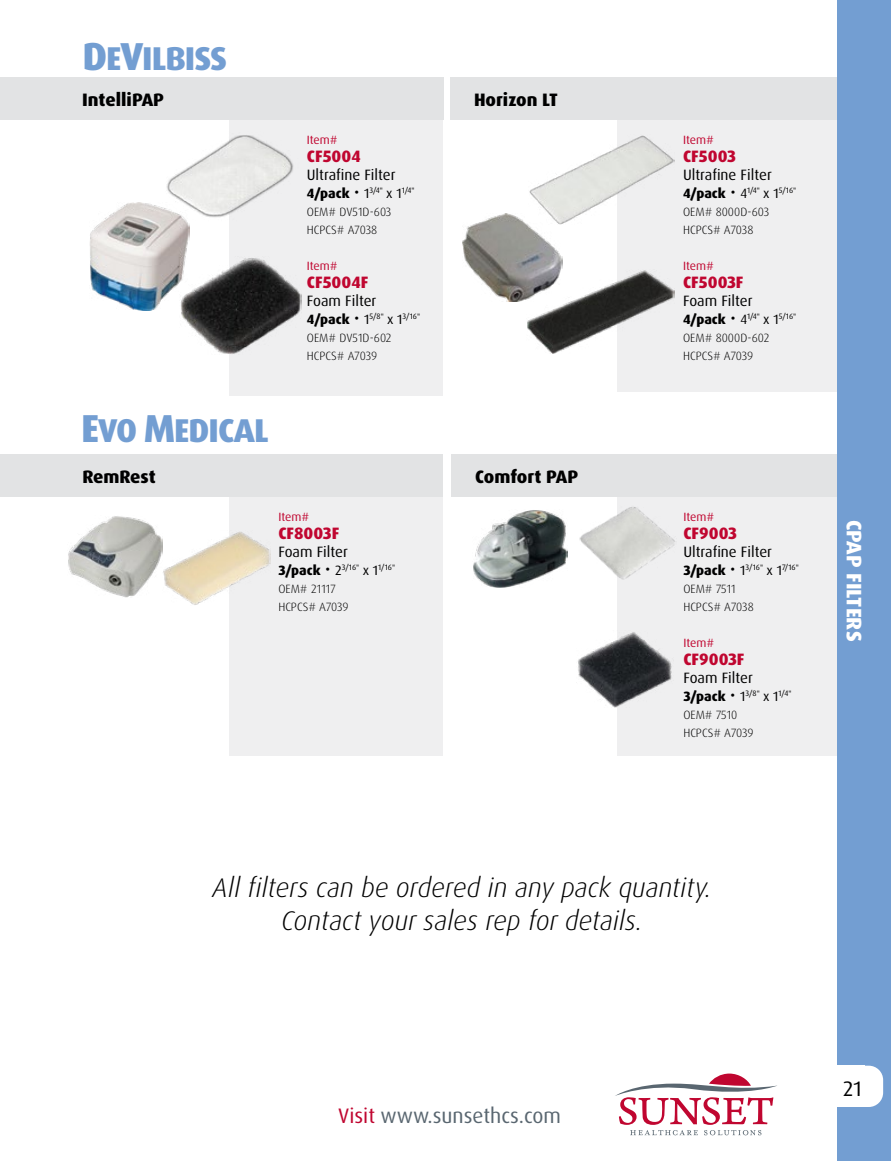
<style>
.page{position:relative;width:891px;height:1161px;background:#fff}
.page>*{position:absolute;margin:0;border:0;box-sizing:border-box;transform-origin:0 0}
.t1{font:800 33px "Dax OT";letter-spacing:-.03em;color:#739ed2}
.t2{font:italic 300 27px/32.4px "Dax OT";color:#000;text-align:center}
.t3{font:21px "Dax OT";color:#596670}
.t4{font:800 21px "Dax OT";color:#fff}
.t5{font:21px "Dax OT";color:#000}
.t6{font:800 18px "Dax OT";color:#000}
.t7{font:800 16.5px "Dax OT";color:#c00630}
.t8{font:15px "Dax OT";color:#000}
.t9{font:300 12px/18px "Dax OT";color:#000}
.t10{font:12px "Dax OT";color:#c00630}
.t11{font:7.8px "Dax OT";color:#000}
.s1{font-size:39px}
.s2{font-weight:800;font-size:13.5px}
.s3{font-size:16.5px}
.s4{font-size:13.5px}
.s5{color:#c00630}
</style>
<div class="page">
<svg style="left:615px;top:1074px;width:162px;height:61px"></svg>
<div style="left:230px;top:98px;width:213px;height:298px;background:#efeff0"></div>
<div style="left:617px;top:98px;width:274px;height:294px;background:#efeff0"></div>
<div style="left:230px;top:475px;width:213px;height:281px;background:#efeff0"></div>
<div style="left:617px;top:475px;width:266px;height:281px;background:#efeff0"></div>
<div style="left:0;top:454px;width:443px;height:43px;background:#e2e3e4"></div>
<div style="left:451px;top:454px;width:437px;height:43px;background:#e2e3e4"></div>
<div style="left:0;top:77px;width:443px;height:43px;background:#e2e3e4"></div>
<div style="left:451px;top:77px;width:440px;height:43px;background:#e2e3e4"></div>
<div style="left:837px;top:0;width:54px;height:1161px;background:#739ed2"></div>
<div style="left:838px;top:1066px;width:45px;height:41px;background:#fff;border-radius:14px"></div>
<div style="left:836px;top:1066px;width:29px;height:41px;background:#fff"></div>
<img style="left:90px;top:202px;width:100px;height:109px">
<img style="left:462px;top:213px;width:101px;height:88px">
<img style="left:68px;top:516px;width:94px;height:82px">
<img style="left:473px;top:510px;width:94px;height:78px">
<img style="left:162px;top:530px;width:108px;height:75px">
<img style="left:578px;top:632px;width:94px;height:76px">
<img style="left:579px;top:507px;width:96px;height:73px">
<img style="left:528px;top:135px;width:147px;height:89px">
<img style="left:527px;top:269px;width:148px;height:85px">
<img style="left:156px;top:123px;width:137px;height:102px">
<img style="left:180px;top:256px;width:121px;height:99px">
<h1 class="t1" style="left:83px;top:37px;width:146px"><span class="s1">D</span>E<span class="s1">V</span>ILBISS</h1>
<h3 class="t6" style="left:82px;top:88px;width:83px">IntelliPAP</h3>
<h3 class="t6" style="left:474px;top:88px;width:85px">Horizon LT</h3>
<h1 class="t1" style="left:81px;top:409px;width:189px"><span class="s1">E</span>VO <span class="s1">M</span>EDICAL</h1>
<p class="t10" style="left:307px;top:132px;width:32px">Item#</p>
<h3 class="t7" style="left:307px;top:146px;width:55px">CF5004</h3>
<p class="t8" style="left:307px;top:165px;width:90px">Ultrafine Filter</p>
<p class="t11" style="left:307px;top:186px;width:109px"><span class="s2">4/pack</span> <span class="s3">•</span> <span class="s4">1</span>3/4" <span class="s4">x 1</span>1/4"</p>
<p class="t9" style="left:307px;top:203px;width:86px">OEM# DV51D-603<br>HCPCS# A7038</p>
<p class="t10" style="left:307px;top:258px;width:32px">Item#</p>
<h3 class="t7" style="left:307px;top:272px;width:63px">CF5004F</h3>
<p class="t8" style="left:307px;top:291px;width:71px">Foam Filter</p>
<p class="t11" style="left:307px;top:312px;width:115px"><span class="s2">4/pack</span> <span class="s3">•</span> <span class="s4">1</span>5/8" <span class="s4">x 1</span>3/16"</p>
<p class="t9" style="left:307px;top:329px;width:86px">OEM# DV51D-602<br>HCPCS# A7039</p>
<h3 class="t6" style="left:82px;top:465px;width:75px">RemRest</h3>
<h3 class="t6" style="left:475px;top:465px;width:104px">Comfort PAP</h3>
<p class="t10" style="left:278px;top:509px;width:32px">Item#</p>
<h3 class="t7" style="left:278px;top:523px;width:62px">CF8003F</h3>
<p class="t8" style="left:278px;top:542px;width:71px">Foam Filter</p>
<p class="t11" style="left:278px;top:563px;width:118px"><span class="s2">3/pack</span> <span class="s3">•</span> <span class="s4">2</span>3/16" <span class="s4">x 1</span>1/16"</p>
<p class="t9" style="left:278px;top:580px;width:72px">OEM# 21117<br>HCPCS# A7039</p>
<p class="t10" style="left:683px;top:132px;width:32px">Item#</p>
<h3 class="t7" style="left:683px;top:145px;width:54px">CF5003</h3>
<p class="t8" style="left:683px;top:165px;width:90px">Ultrafine Filter</p>
<p class="t11" style="left:683px;top:186px;width:115px"><span class="s2">4/pack</span> <span class="s3">•</span> <span class="s4">4</span>1/4" <span class="s4">x 1</span>5/16"</p>
<p class="t9" style="left:683px;top:203px;width:88px">OEM# 8000D-603<br>HCPCS# A7038</p>
<p class="t10" style="left:683px;top:258px;width:32px">Item#</p>
<h3 class="t7" style="left:683px;top:271px;width:62px">CF5003F</h3>
<p class="t8" style="left:683px;top:291px;width:71px">Foam Filter</p>
<p class="t11" style="left:683px;top:312px;width:115px"><span class="s2">4/pack</span> <span class="s3">•</span> <span class="s4">4</span>1/4" <span class="s4">x 1</span>5/16"</p>
<p class="t9" style="left:683px;top:329px;width:88px">OEM# 8000D-602<br>HCPCS# A7039</p>
<p class="t10" style="left:683px;top:509px;width:32px">Item#</p>
<h3 class="t7" style="left:683px;top:523px;width:55px">CF9003</h3>
<p class="t8" style="left:683px;top:542px;width:90px">Ultrafine Filter</p>
<p class="t11" style="left:683px;top:563px;width:117px"><span class="s2">3/pack</span> <span class="s3">•</span> <span class="s4">1</span>3/16" <span class="s4">x 1</span>7/16"</p>
<p class="t9" style="left:683px;top:580px;width:72px">OEM# 7511<br>HCPCS# A7038</p>
<p class="t10" style="left:683px;top:635px;width:32px">Item#</p>
<h3 class="t7" style="left:683px;top:649px;width:63px">CF9003F</h3>
<p class="t8" style="left:683px;top:668px;width:71px">Foam Filter</p>
<p class="t11" style="left:683px;top:689px;width:110px"><span class="s2">3/pack</span> <span class="s3">•</span> <span class="s4">1</span>3/8" <span class="s4">x 1</span>1/4"</p>
<p class="t9" style="left:683px;top:706px;width:72px">OEM# 7510<br>HCPCS# A7039</p>
<h3 class="t4" style="left:868px;top:520px;width:123px;rotate:90deg">CPAP FILTERS</h3>
<h2 class="t2" style="left:213px;top:872px;width:500px">All filters can be ordered in any pack quantity.<br>Contact your sales rep for details.</h2>
<h3 class="t3" style="left:338px;top:1103px;width:224px"><span class="s5">Visit</span> www.sunsethcs.com</h3>
<h3 class="t5" style="left:843px;top:1076px;width:20px">21</h3>
</div>
